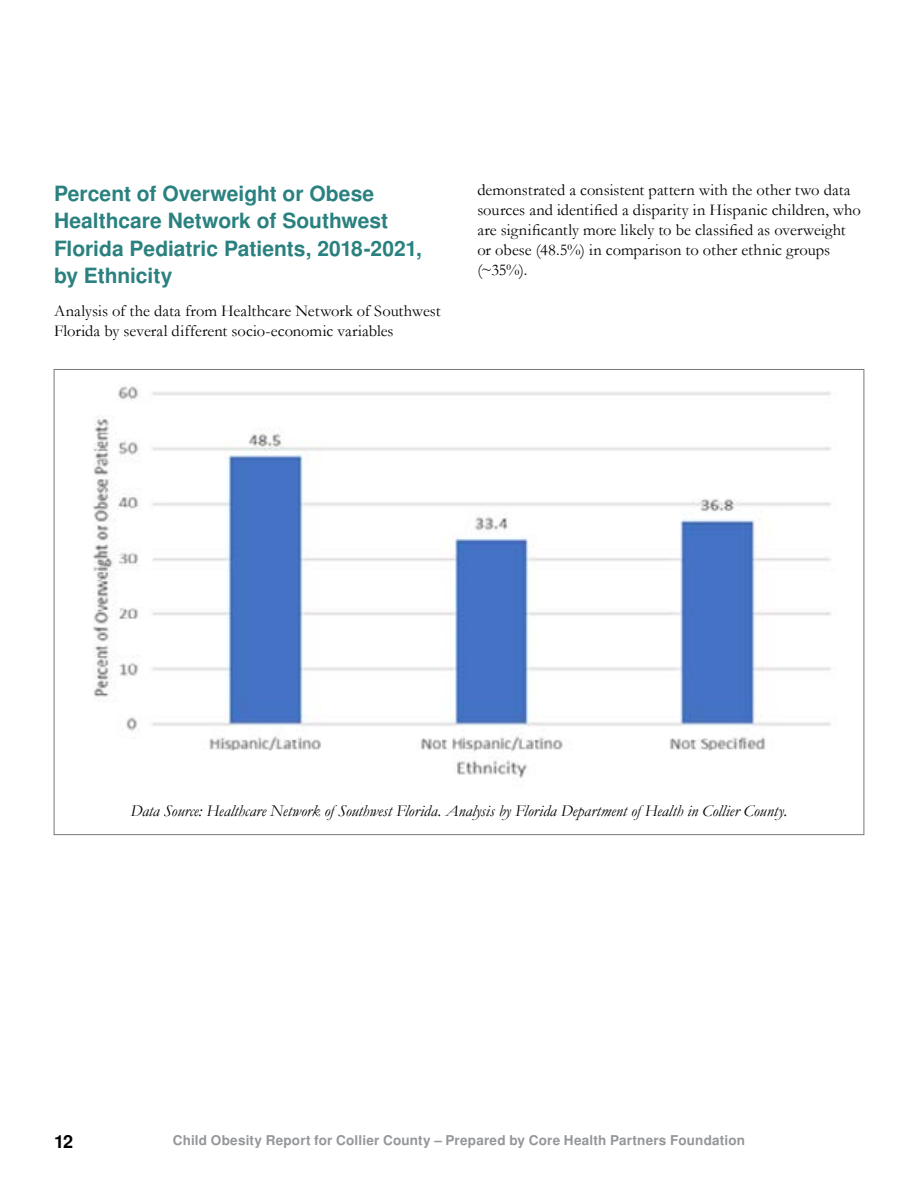
<style>
.page{position:relative;width:918px;height:1188px;background:#fff}
.page>*{position:absolute;margin:0;border:0;box-sizing:border-box;transform-origin:0 0}
.t1{font:700 21px/27px "Free Sans";color:#2a8180}
.t2{font:700 18px "Free Sans";color:#000}
.t3{font:16.5px/19.8px "Garamond";letter-spacing:.005em;color:#000}
.t4{font:italic 16.5px "Garamond";color:#000}
.t5{font:700 13.5px "Free Sans";letter-spacing:.015em;color:#949699}
</style>
<div class="page">
<img style="left:93px;top:384px;width:738px;height:395px">
<p class="t1" style="left:54px;top:182px;width:369px">Percent of Overweight or Obese<br>Healthcare Network of Southwest<br>Florida Pediatric Patients, 2018-2021, by Ethnicity</p>
<p class="t3" style="left:54px;top:300px;width:388px">Analysis of the data from Healthcare Network of Southwest<br>Florida by several different socio-economic variables</p>
<p class="t3" style="left:477px;top:180px;width:385px">demonstrated a consistent pattern with the other two data sources and identified a disparity in Hispanic children, who are significantly more likely to be classified as overweight or obese (48.5%) in comparison to other ethnic groups (~35%).</p>
<p class="t4" style="left:130px;top:800px;width:659px">Data Source: Healthcare Network of Southwest Florida. Analysis by Florida Department of Health in Collier County.</p>
<p class="t2" style="left:54px;top:1129px;width:21px">12</p>
<p class="t5" style="left:173px;top:1130px;width:574px">Child Obesity Report for Collier County – Prepared by Core Health Partners Foundation</p>
</div>
